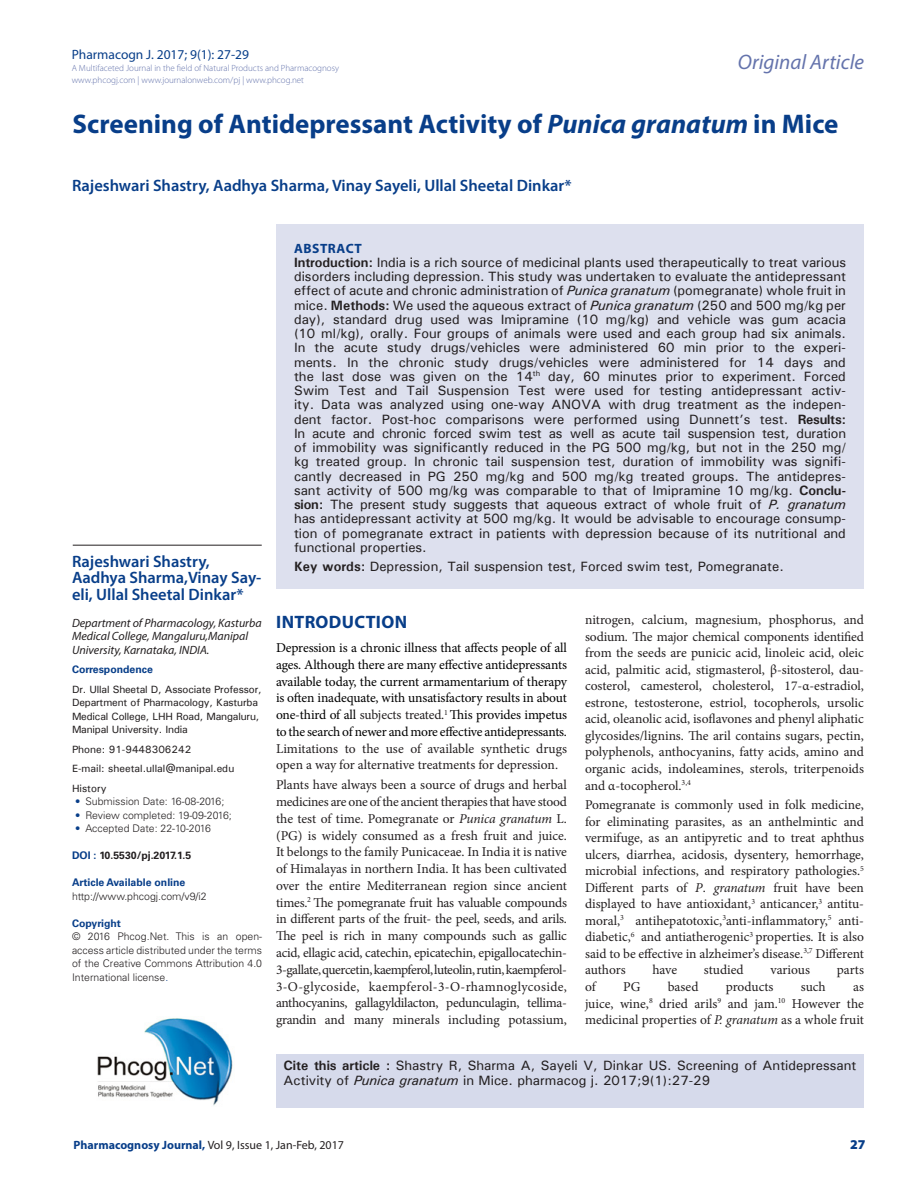
<style>
.page{position:relative;width:918px;height:1188px;background:#fff}
.page>*{position:absolute;margin:0;border:0;box-sizing:border-box;transform-origin:0 0}
.CT{font:700 27px "Myriad Pro";color:#083e89}
.t1{font:italic 21px "Myriad Pro";color:#6473ac}
._1_HD{font:700 18px "Myriad Pro";letter-spacing:.02em;color:#083e89}
.CA{font:600 16.5px/16.5px "Myriad Pro";color:#083e89}
.TXT{font:13.5px/16.5px "Minion Pro";letter-spacing:-.005em;color:#231f20;text-align:justify}
.ABS_TXT{font:500 13.5px/14.2px "Univers";color:#231f20;text-align:justify}
.TXT-2{font:13.5px/16.8px "Minion Pro";color:#000;text-align:justify}
.t2{font:13.5px "Myriad Pro";color:#083e89}
.ABS_HD{font:700 13.5px "Myriad Pro";letter-spacing:.04em;color:#083e89}
.RRH{font:900 13.5px "Myriad Pro";color:#083e89}
.CA-2{font:italic 12px/13.5px "Myriad Pro";color:#231f20}
.RRH-2{font:12px "Myriad Pro";color:#231f20}
.ABS_AU_ADD{font:300 10.5px/13.5px "Univers LT Std";color:#231f20;text-align:justify}
.ABS_AU_ADD-2{font:500 10.5px/13.5px "Univers";letter-spacing:-.015em;color:#231f20}
.ABS_AU_ADD-3{font:700 10.5px "Univers LT Std";color:#083e89}
.ABS_AU_ADD-4{font:700 10.5px "Univers LT Std";color:#231f20}
.ABS_TXT-2{font:700 10.5px "Univers LT Std";color:#083e89}
.t3{font:300 9px/12px "Myriad Pro";color:#6473ac}
.s1{font-style:italic}
.s2{color:#083e89}
.s3{font-weight:700}
.s4{font-weight:400;font-style:italic}
.s5{color:#231f20}
.s6{font-weight:700;color:#083e89}
</style>
<div class="page">
<div style="left:276px;top:224px;width:588px;height:365px;background:#dde0ee"></div>
<hr style="left:73px;top:545px;width:189px;height:1px;background:#231f20">
<div style="left:276px;top:1054px;width:588px;height:54px;background:#d6daeb"></div>
<img style="left:97px;top:1018px;width:136px;height:88px">
<p class="t2" style="left:72px;top:46px;width:179px">Pharmacogn J. 2017; 9(1): 27-29</p>
<p class="t3" style="left:72px;top:62px;width:269px">A Multifaceted Journal in the field of Natural Products and Pharmacognosy www.phcogj.com | www.journalonweb.com/pj | www.phcog.net</p>
<h2 class="t1" style="left:738px;top:49px;width:128px">Original Article</h2>
<p class="CT" style="left:73px;top:106px;width:767px">Screening of Antidepressant Activity of <span class="s1">Punica granatum</span> in Mice</p>
<p class="CA" style="left:72px;top:177px;width:501px">Rajeshwari Shastry, Aadhya Sharma, Vinay Sayeli, Ullal Sheetal Dinkar*</p>
<p class="CA" style="left:72px;top:552px;width:191px">Rajeshwari Shastry,<br>Aadhya Sharma,Vinay Say&shy;eli, Ullal Sheetal Dinkar*</p>
<p class="CA-2" style="left:72px;top:616px;width:191px">Department of Pharmacology, Kasturba<br>Medical College, Mangaluru,Manipal<br>University, Karnataka, INDIA.</p>
<p class="ABS_TXT-2" style="left:72px;top:663px;width:82px">Correspondence</p>
<p class="ABS_AU_ADD-2" style="left:72px;top:682px;width:191px">Dr. Ullal Sheetal D, Associate Professor, Department of Pharmacology, Kasturba Medical College, LHH Road, Mangaluru, Manipal University. India</p>
<p class="ABS_AU_ADD-2" style="left:72px;top:742px;width:121px">Phone: 91-9448306242</p>
<p class="ABS_AU_ADD-2" style="left:72px;top:762px;width:164px">E-mail: sheetal.ullal@manipal.edu</p>
<p class="ABS_AU_ADD-2" style="left:72px;top:781px;width:36px">History</p>
<p class="ABS_AU_ADD" style="left:75px;top:795px;width:151px"><span class="s2">•</span> Submission Date: 16-08-2016;</p>
<p class="ABS_AU_ADD" style="left:75px;top:808px;width:158px"><span class="s2">•</span> Review completed: 19-09-2016;</p>
<p class="ABS_AU_ADD" style="left:75px;top:822px;width:138px"><span class="s2">•</span> Accepted Date: 22-10-2016</p>
<p class="ABS_AU_ADD-4" style="left:72px;top:849px;width:121px"><span class="s2">DOI :</span> 10.5530/pj.2017.1.5</p>
<p class="ABS_AU_ADD-3" style="left:72px;top:876px;width:115px">Article Available online</p>
<p class="ABS_AU_ADD" style="left:72px;top:889px;width:136px">http://www.phcogj.com/v9/i2</p>
<p class="ABS_AU_ADD-3" style="left:72px;top:917px;width:50px">Copyright</p>
<p class="ABS_AU_ADD" style="left:72px;top:930px;width:192px">© 2016 Phcog.Net. This is an open&shy;access article distributed under the terms of the Creative Commons Attribution 4.0<br>International license<span class="s2">.</span></p>
<p class="ABS_HD" style="left:294px;top:239px;width:69px">ABSTRACT</p>
<p class="ABS_TXT" style="left:294px;top:255px;width:554px"><span class="s3">Introduction:</span> India is a rich source of medicinal plants used therapeutically to treat various disorders including depression. This study was undertaken to evaluate the antidepressant effect of acute and chronic administration of <span class="s4">Punica granatum</span> (pomegranate) whole fruit in mice. <span class="s3">Methods:</span> We used the aqueous extract of <span class="s4">Punica granatum</span> (250 and 500 mg/kg per day), standard drug used was Imipramine (10 mg/kg) and vehicle was gum acacia (10 ml/kg), orally. Four groups of animals were used and each group had six animals.<br>In the acute study drugs/vehicles were administered 60 min prior to the experi&shy;ments. In the chronic study drugs/vehicles were administered for 14 days and the last dose was given on the 14<sup>th</sup> day, 60 minutes prior to experiment. Forced Swim Test and Tail Suspension Test were used for testing antidepressant activ&shy;ity. Data was analyzed using one-way ANOVA with drug treatment as the indepen&shy;dent factor. Post-hoc comparisons were performed using Dunnett’s test. <span class="s3">Results:<br></span>In acute and chronic forced swim test as well as acute tail suspension test, duration of immobility was significantly reduced in the PG 500 mg/kg, but not in the 250 mg/ kg treated group. In chronic tail suspension test, duration of immobility was signifi&shy;cantly decreased in PG 250 mg/kg and 500 mg/kg treated groups. The antidepres&shy;sant activity of 500 mg/kg was comparable to that of Imipramine 10 mg/kg. <span class="s3">Conclu&shy;sion:</span> The present study suggests that aqueous extract of whole fruit of <span class="s4">P. granatum </span>has antidepressant activity at 500 mg/kg. It would be advisable to encourage consump&shy;tion of pomegranate extract in patients with depression because of its nutritional and functional properties.</p>
<p class="ABS_TXT" style="left:294px;top:559px;width:491px"><span class="s3">Key words:</span> Depression, Tail suspension test, Forced swim test, Pomegranate.</p>
<p class="_1_HD" style="left:276px;top:610px;width:132px">INTRODUCTION</p>
<p class="TXT-2" style="left:276px;top:639px;width:293px">Depression is a chronic illness that affects people of all ages. Although there are many effective antidepressants available today, the current armamentarium of therapy is often inadequate, with unsatisfactory results in about one-third of all <span class="s5">subjects treated.</span><sup>1</sup> This provides impetus to the search of newer and more effective antidepressants.<br><span class="s5">Limitations to the use of available synthetic drugs open a way for alternative treatments for depression.</span></p>
<p class="TXT" style="left:276px;top:777px;width:293px">Plants have always been a source of drugs and herbal medicines are one of the ancient therapies that have stood the test of time. Pomegranate or <span class="s1">Punica granatum</span> L. (PG) is widely consumed as a fresh fruit and juice.<br>It belongs to the family Punicaceae. In India it is native of Himalayas in northern India. It has been cultivated over the entire Mediterranean region since ancient times.<sup>2</sup> The pomegranate fruit has valuable compounds in different parts of the fruit- the peel, seeds, and arils.<br>The peel is rich in many compounds such as gallic acid, ellagic acid, catechin, epicatechin, epigallocatechin-3-gallate, quercetin, kaempferol, luteolin, rutin, kaempferol-3-O-glycoside, kaempferol-3-O-rhamnoglycoside, anthocyanins, gallagyldilacton, pedunculagin, tellima&shy;grandin and many minerals including potassium,</p>
<p class="TXT" style="left:585px;top:612px;width:281px">nitrogen, calcium, magnesium, phosphorus, and sodium. The major chemical components identified from the seeds are punicic acid, linoleic acid, oleic acid, palmitic acid, stigmasterol, β-sitosterol, dau&shy;costerol, camesterol, cholesterol, 17-α-estradiol, estrone, testosterone, estriol, tocopherols, ursolic acid, oleanolic acid, isoflavones and phenyl aliphatic glycosides/lignins. The aril contains sugars, pectin, polyphenols, anthocyanins, fatty acids, amino and organic acids, indoleamines, sterols, triterpenoids and α-tocopherol.<sup>3,4</sup></p>
<p class="TXT" style="left:585px;top:797px;width:281px">Pomegranate is commonly used in folk medicine, for eliminating parasites, as an anthelmintic and vermifuge, as an antipyretic and to treat aphthus ulcers, diarrhea, acidosis, dysentery, hemorrhage, microbial infections, and respiratory pathologies.<sup>5<br></sup>Different parts of <span class="s1">P</span>. <span class="s1">granatum</span> fruit have been displayed to have antioxidant,<sup>3</sup> anticancer,<sup>3</sup> antitu&shy;moral,<sup>3</sup> antihepatotoxic,<sup>3</sup>anti-inflammatory,<sup>5</sup> anti&shy;diabetic,<sup>6</sup> and antiatherogenic<sup>3</sup> properties. It is also said to be effective in alzheimer’s disease.<sup>3,7</sup> Different authors</p>
<p class="TXT" style="left:652px;top:962px;width:26px">have</p>
<p class="TXT" style="left:704px;top:962px;width:41px">studied</p>
<p class="TXT" style="left:770px;top:962px;width:41px">various</p>
<p class="TXT" style="left:837px;top:962px;width:29px">parts</p>
<p class="TXT" style="left:585px;top:978px;width:12px">of</p>
<p class="TXT" style="left:623px;top:978px;width:19px">PG</p>
<p class="TXT" style="left:668px;top:978px;width:32px">based</p>
<p class="TXT" style="left:726px;top:978px;width:49px">products</p>
<p class="TXT" style="left:801px;top:978px;width:26px">such</p>
<p class="TXT" style="left:585px;top:978px;width:281px;text-indent:268px">as juice, wine,<sup>8</sup> dried arils<sup>9</sup> and jam.<sup>10</sup> However the medicinal properties of <span class="s1">P. granatum</span> as a whole fruit</p>
<p class="ABS_TXT" style="left:284px;top:1058px;width:575px"><span class="s3">Cite this article :</span> Shastry R, Sharma A, Sayeli V, Dinkar US. Screening of Antidepressant<br>Activity of <span class="s4">Punica granatum</span> in Mice. pharmacog j. 2017;9(1):27-29</p>
<p class="RRH-2" style="left:74px;top:1138px;width:272px"><span class="s6">Pharmacognosy Journal,</span> Vol 9, Issue 1, Jan-Feb, 2017</p>
<p class="RRH" style="left:850px;top:1137px;width:17px">27</p>
</div>
